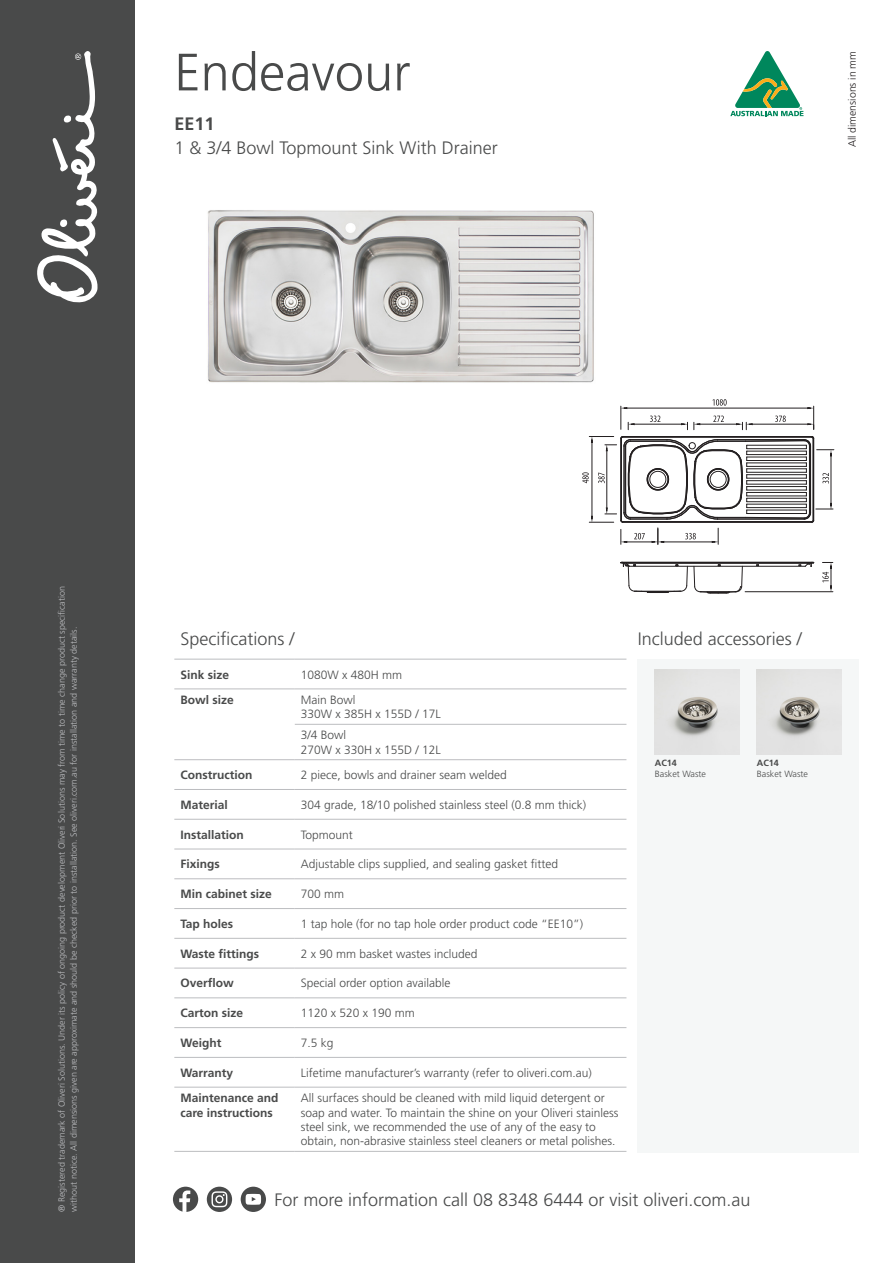
<style>
.page{position:relative;width:893px;height:1263px;background:#fff}
.page>*{position:absolute;margin:0;border:0;box-sizing:border-box;transform-origin:0 0}
.Product_Name_Heading{font:300 52.5px "Frutiger LT Std";color:#494a4a}
.Product_Name___Headi{font:300 18px "Frutiger LT Std";color:#494a4a}
.Product_Name___Headi-2{font:700 18px "Frutiger LT Std";color:#494a4a}
.Table_Content{font:300 12px/14.4px "Frutiger LT Std";color:#494a4a}
.Table_Bold{font:700 12px/14.4px "Frutiger LT Std";color:#494a4a}
.t1{font:300 10.5px "Frutiger LT Std";color:#231f20}
.t2{font:300 9px/12px "Frutiger LT Std";color:#bcbdc0}
.t3{font:300 9px "Frutiger LT Std";color:#494a4a}
.t4{font:700 9px "Frutiger LT Std";color:#494a4a}
</style>
<div class="page">
<div style="left:0;top:0;width:135px;height:1263px;background:#494a4a"></div>
<svg style="left:37px;top:51px;width:61px;height:252px"></svg>
<div style="left:207px;top:1187px;width:25px;height:25px;background:#494a4a;border-radius:50%"></div>
<svg style="left:211px;top:1191px;width:16px;height:16px"></svg>
<div style="left:173px;top:1187px;width:25px;height:25px;background:#494a4a;border-radius:50%"></div>
<svg style="left:179px;top:1190px;width:11px;height:22px"></svg>
<div style="left:241px;top:1187px;width:25px;height:25px;background:#494a4a;border-radius:50%"></div>
<svg style="left:246px;top:1194px;width:15px;height:11px"></svg>
<svg style="left:730px;top:51px;width:74px;height:66px"></svg>
<div style="left:638px;top:659px;width:221px;height:493px;background:#f5f7f7"></div>
<hr style="left:174px;top:659px;width:121px;height:1px;background:#bcbdc0">
<hr style="left:295px;top:659px;width:331px;height:1px;background:#bcbdc0">
<hr style="left:174px;top:689px;width:121px;height:1px;background:#bcbdc0">
<hr style="left:295px;top:689px;width:331px;height:1px;background:#bcbdc0">
<hr style="left:295px;top:724px;width:331px;height:1px;background:#bcbdc0">
<hr style="left:174px;top:759px;width:121px;height:1px;background:#bcbdc0">
<hr style="left:295px;top:759px;width:331px;height:1px;background:#bcbdc0">
<hr style="left:174px;top:789px;width:121px;height:1px;background:#bcbdc0">
<hr style="left:295px;top:789px;width:331px;height:1px;background:#bcbdc0">
<hr style="left:174px;top:819px;width:121px;height:1px;background:#bcbdc0">
<hr style="left:295px;top:819px;width:331px;height:1px;background:#bcbdc0">
<hr style="left:174px;top:849px;width:121px;height:1px;background:#bcbdc0">
<hr style="left:295px;top:849px;width:331px;height:1px;background:#bcbdc0">
<hr style="left:174px;top:878px;width:121px;height:1px;background:#bcbdc0">
<hr style="left:295px;top:878px;width:331px;height:1px;background:#bcbdc0">
<hr style="left:174px;top:908px;width:121px;height:1px;background:#bcbdc0">
<hr style="left:295px;top:908px;width:331px;height:1px;background:#bcbdc0">
<hr style="left:174px;top:938px;width:121px;height:1px;background:#bcbdc0">
<hr style="left:295px;top:938px;width:331px;height:1px;background:#bcbdc0">
<hr style="left:174px;top:968px;width:121px;height:1px;background:#bcbdc0">
<hr style="left:295px;top:968px;width:331px;height:1px;background:#bcbdc0">
<hr style="left:174px;top:997px;width:121px;height:1px;background:#bcbdc0">
<hr style="left:295px;top:997px;width:331px;height:1px;background:#bcbdc0">
<hr style="left:174px;top:1027px;width:121px;height:1px;background:#bcbdc0">
<hr style="left:295px;top:1027px;width:331px;height:1px;background:#bcbdc0">
<hr style="left:174px;top:1057px;width:121px;height:1px;background:#bcbdc0">
<hr style="left:295px;top:1057px;width:331px;height:1px;background:#bcbdc0">
<hr style="left:174px;top:1087px;width:121px;height:1px;background:#bcbdc0">
<hr style="left:295px;top:1087px;width:331px;height:1px;background:#bcbdc0">
<hr style="left:174px;top:1151px;width:121px;height:1px;background:#bcbdc0">
<hr style="left:295px;top:1151px;width:331px;height:1px;background:#bcbdc0">
<img style="left:655px;top:670px;width:85px;height:85px">
<img style="left:757px;top:670px;width:85px;height:85px">
<img style="left:207px;top:210px;width:387px;height:173px">
<svg style="left:681px;top:422px;width:7px;height:8px"></svg>
<hr style="left:633px;top:424px;width:50px;height:1px;background:#231f20">
<svg style="left:694px;top:422px;width:6px;height:8px"></svg>
<hr style="left:699px;top:424px;width:39px;height:1px;background:#231f20">
<svg style="left:621px;top:406px;width:13px;height:24px"></svg>
<hr style="left:626px;top:408px;width:184px;height:1px;background:#231f20">
<svg style="left:736px;top:422px;width:17px;height:8px"></svg>
<svg style="left:807px;top:406px;width:7px;height:23px"></svg>
<hr style="left:751px;top:424px;width:56px;height:1px;background:#231f20">
<hr style="left:745px;top:591px;width:88px;height:1px;background:#231f20">
<hr style="left:623px;top:562px;width:189px;height:1px;background:#231f20">
<hr style="left:626px;top:563px;width:183px;height:1px;background:#231f20">
<hr style="left:629px;top:566px;width:176px;height:1px;background:#231f20">
<svg style="left:799px;top:562px;width:15px;height:5px"></svg>
<svg style="left:694px;top:564px;width:49px;height:30px"></svg>
<svg style="left:620px;top:562px;width:68px;height:31px"></svg>
<svg style="left:712px;top:399px;width:15px;height:7px"></svg>
<svg style="left:713px;top:416px;width:11px;height:6px"></svg>
<svg style="left:775px;top:416px;width:11px;height:6px"></svg>
<svg style="left:650px;top:416px;width:10px;height:6px"></svg>
<svg style="left:582px;top:436px;width:252px;height:108px"></svg>
<svg style="left:822px;top:562px;width:11px;height:27px"></svg>
<div style="left:689px;top:442px;width:6px;height:7px;border:1px solid #231f20;border-radius:50%"></div>
<p class="Product_Name_Heading" style="left:174px;top:43px;width:238px">Endeavour</p>
<p class="Product_Name___Headi-2" style="left:174px;top:113px;width:42px">EE11</p>
<p class="Product_Name___Headi" style="left:174px;top:137px;width:325px">1 &amp; 3/4 Bowl Topmount Sink With Drainer</p>
<p class="t1" style="left:846px;top:147px;width:98px;rotate:-90deg">All dimensions in mm</p>
<p class="t2" style="left:56px;top:1212px;width:627px;rotate:-90deg">® Registered trademark of Oliveri Solutions. Under its policy of ongoing product development Oliveri Solutions may from time to time change product specification without notice. All dimensions given are approximate and should be checked prior to installation. See oliveri.com.au for installation and warranty details.</p>
<p class="Product_Name___Headi" style="left:180px;top:628px;width:116px">Specifications /</p>
<p class="Table_Bold" style="left:180px;top:667px;width:50px">Sink size</p>
<p class="Table_Content" style="left:301px;top:667px;width:103px">1080W x 480H mm</p>
<p class="Table_Bold" style="left:180px;top:693px;width:55px">Bowl size</p>
<p class="Table_Content" style="left:301px;top:693px;width:142px">Main Bowl<br>330W x 385H x 155D / 17L</p>
<p class="Table_Content" style="left:301px;top:728px;width:142px">3/4 Bowl<br>270W x 330H x 155D / 12L</p>
<p class="Table_Bold" style="left:180px;top:768px;width:73px">Construction</p>
<p class="Table_Content" style="left:301px;top:768px;width:208px">2 piece, bowls and drainer seam welded</p>
<p class="Table_Bold" style="left:180px;top:797px;width:49px">Material</p>
<p class="Table_Content" style="left:301px;top:798px;width:287px">304 grade, 18/10 polished stainless steel (0.8 mm thick)</p>
<p class="Table_Bold" style="left:180px;top:827px;width:65px">Installation</p>
<p class="Table_Content" style="left:301px;top:827px;width:54px">Topmount</p>
<p class="Table_Bold" style="left:180px;top:857px;width:41px">Fixings</p>
<p class="Table_Content" style="left:301px;top:857px;width:259px">Adjustable clips supplied, and sealing gasket fitted</p>
<p class="Table_Bold" style="left:180px;top:887px;width:93px">Min cabinet size</p>
<p class="Table_Content" style="left:301px;top:887px;width:45px">700 mm</p>
<p class="Table_Bold" style="left:180px;top:917px;width:54px">Tap holes</p>
<p class="Table_Content" style="left:301px;top:917px;width:284px">1 tap hole (for no tap hole order product code “EE10”)</p>
<p class="Table_Bold" style="left:180px;top:946px;width:80px">Waste fittings</p>
<p class="Table_Content" style="left:301px;top:946px;width:178px">2 x 90 mm basket wastes included</p>
<p class="Table_Bold" style="left:180px;top:976px;width:55px">Overflow</p>
<p class="Table_Content" style="left:301px;top:976px;width:151px">Special order option available</p>
<p class="Table_Bold" style="left:180px;top:1006px;width:64px">Carton size</p>
<p class="Table_Content" style="left:301px;top:1006px;width:116px">1120 x 520 x 190 mm</p>
<p class="Table_Bold" style="left:180px;top:1036px;width:43px">Weight</p>
<p class="Table_Content" style="left:301px;top:1036px;width:34px">7.5 kg</p>
<p class="Table_Bold" style="left:180px;top:1065px;width:54px">Warranty</p>
<p class="Table_Content" style="left:301px;top:1065px;width:292px">Lifetime manufacturer’s warranty (refer to oliveri.com.au)</p>
<p class="Table_Bold" style="left:180px;top:1091px;width:100px">Maintenance and care instructions</p>
<p class="Table_Content" style="left:301px;top:1091px;width:319px">All surfaces should be cleaned with mild liquid detergent or soap and water. To maintain the shine on your Oliveri stainless steel sink, we recommended the use of any of the easy to obtain, non-abrasive stainless steel cleaners or metal polishes.</p>
<p class="Product_Name___Headi" style="left:638px;top:629px;width:166px">Included accessories /</p>
<p class="t4" style="left:655px;top:757px;width:24px">AC14</p>
<p class="t3" style="left:655px;top:768px;width:53px">Basket Waste</p>
<p class="t4" style="left:757px;top:757px;width:24px">AC14</p>
<p class="t3" style="left:757px;top:768px;width:53px">Basket Waste</p>
<h2 class="Product_Name___Headi" style="left:275px;top:1190px;width:477px">For more information call 08 8348 6444 or visit oliveri.com.au</h2>
</div>
